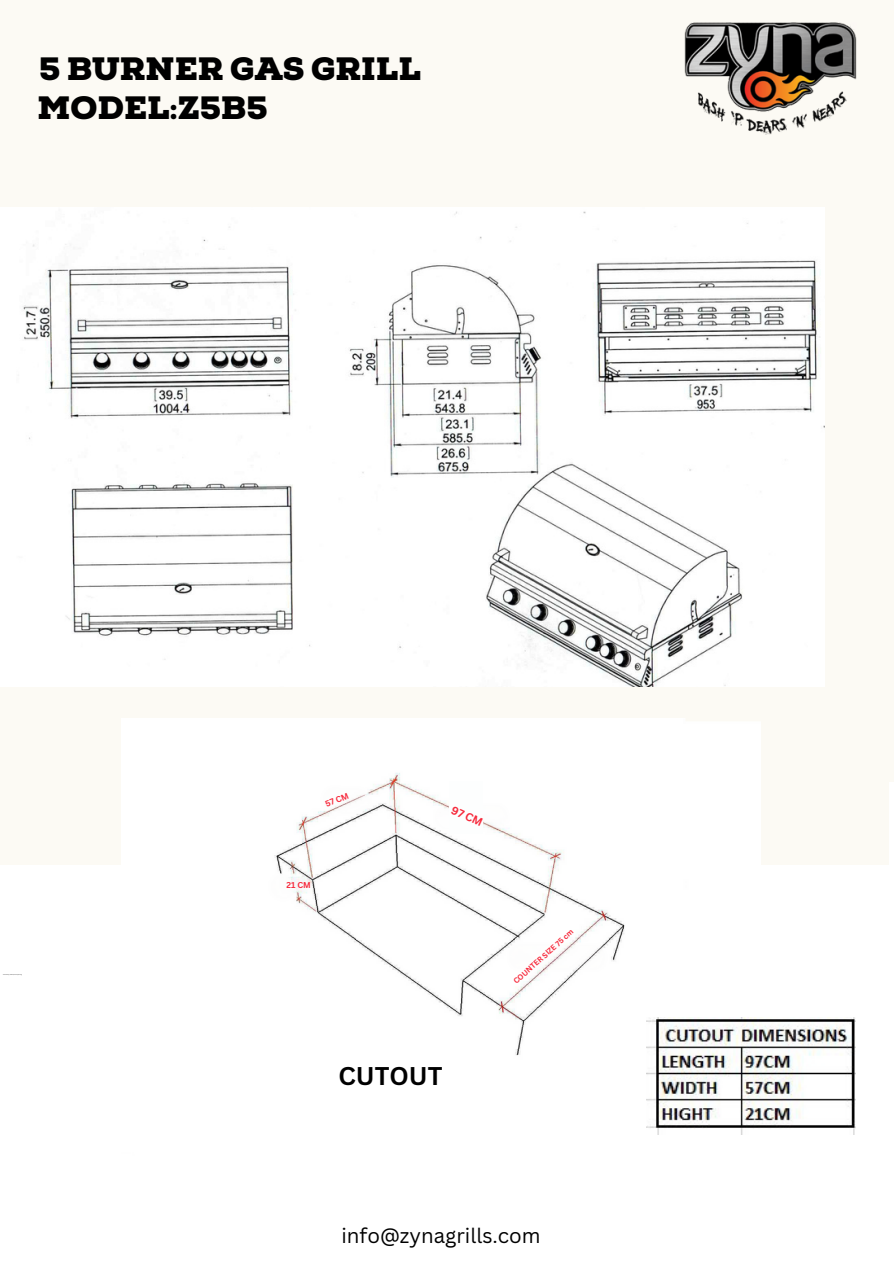
<style>
.page{position:relative;width:894px;height:1264px;background:#fff}
.page>*{position:absolute;margin:0;border:0;box-sizing:border-box;transform-origin:0 0}
.t1{font:900 32.4px "Nexa Slab";color:#000}
.t2{font:900 32.25px "Nexa Slab";color:#000}
.t3{font:700 24.9px "Canva Sans";color:#000}
.t4{font:20.4px "Canva Sans";color:#000}
.t5{font:700 11.1px "Canva Sans";color:#f62a3c}
.t6{font:700 8.25px "Canva Sans";color:#f62a3c}
.t7{font:700 7.5px "Canva Sans";color:#f62a3c}
</style>
<div class="page">
<img style="left:17px;top:206px;width:876px;height:598px">
<div style="left:0;top:0;width:893px;height:206px;background:#fcfaf4"></div>
<div style="left:825px;top:0;width:68px;height:781px;background:#fcfaf4"></div>
<div style="left:0;top:687px;width:888px;height:177px;background:#fcfaf4"></div>
<img style="left:121px;top:718px;width:639px;height:417px">
<div style="left:449px;top:781px;width:33px;height:52px;background:#fdfefe"></div>
<img style="left:646px;top:1017px;width:209px;height:117px">
<img style="left:684px;top:23px;width:171px;height:111px">
<p class="t2" style="left:39px;top:49px;width:383px">5 BURNER GAS GRILL</p>
<p class="t1" style="left:38px;top:88px;width:231px">MODEL:Z5B5</p>
<p class="t6" style="left:323px;top:798px;width:26px;rotate:-22deg">57 CM</p>
<p class="t6" style="left:286px;top:879px;width:26px">21 CM</p>
<p class="t5" style="left:455px;top:801px;width:35px;rotate:25deg">97 CM</p>
<p class="t7" style="left:511px;top:978px;width:79px;rotate:-42deg">COUNTER SIZE 75 cm</p>
<p class="t3" style="left:338px;top:1058px;width:106px">CUTOUT</p>
<p class="t4" style="left:341px;top:1220px;width:200px">info@zynagrills.com</p>
</div>
